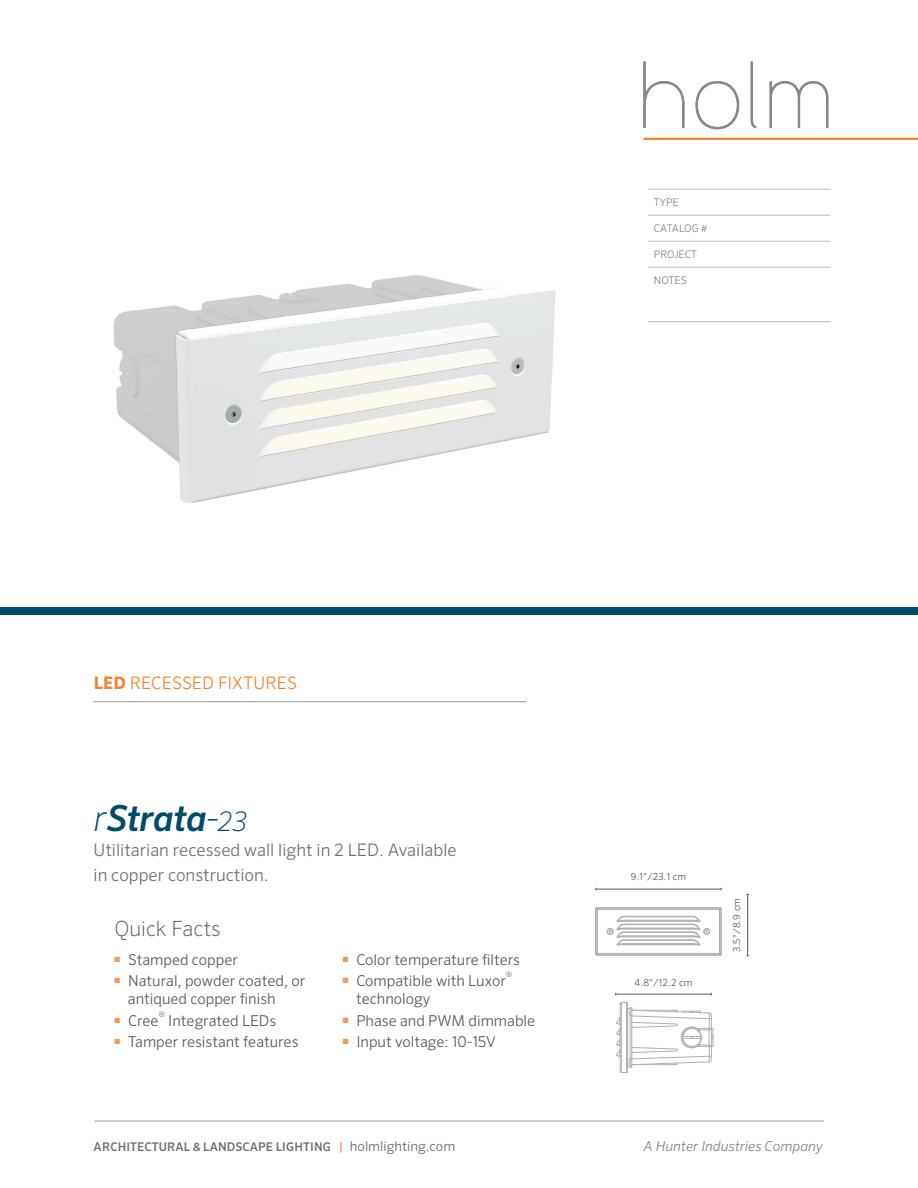
<style>
.page{position:relative;width:918px;height:1188px;background:#fff}
.page>*{position:absolute;margin:0;border:0;box-sizing:border-box;transform-origin:0 0}
.t1{font:italic 500 36px "Sero Pro";letter-spacing:-.015em;color:#014c6a}
.t2{font:200 21px "Sero Pro";color:#57585a}
.t3{font:300 17.25px/24.8px "Sero Pro";color:#706f6b}
.t4{font:300 17.25px "Sero Pro";color:#f5822e}
.t5{font:300 15px/18px "Sero Pro";color:#57585a}
.t6{font:italic 300 13.65px "Sero Pro";color:#808285}
.t7{font:500 12px "Sero Pro";letter-spacing:.01em;color:#706e6b}
.t8{font:300 10.5px "Sero Pro";color:#808285}
.t9{font:300 10.5px "Sero Pro";letter-spacing:-.03em;color:#808285}
.t10{font:300 9.75px "Sero Pro";letter-spacing:.02em;color:#57585a}
.t11{font:300 7.5px "Sero Pro";color:#57585a}
.s1{font-weight:700}
.s2{font-weight:200}
.s3{font-weight:200;font-size:27px}
.s4{color:#f79953}
.s5{font-weight:300;font-size:13.5px;color:#726762}
</style>
<div class="page">
<hr style="left:644px;top:138px;width:274px;height:2px;background:#f5822e">
<hr style="left:94px;top:1121px;width:730px;height:1px;background:#9b9896">
<hr style="left:94px;top:701px;width:433px;height:1px;background:#9b9796">
<svg style="left:643px;top:61px;width:42px;height:67px"></svg>
<svg style="left:695px;top:81px;width:44px;height:48px"></svg>
<svg style="left:751px;top:61px;width:6px;height:67px"></svg>
<svg style="left:770px;top:81px;width:58px;height:47px"></svg>
<div style="left:0;top:608px;width:918px;height:7px;background:#014c6a"></div>
<hr style="left:648px;top:189px;width:71px;height:1px;background:#bcbdc0">
<hr style="left:719px;top:189px;width:112px;height:1px;background:#bcbdc0">
<hr style="left:648px;top:215px;width:71px;height:1px;background:#bcbdc0">
<hr style="left:719px;top:215px;width:112px;height:1px;background:#bcbdc0">
<hr style="left:648px;top:241px;width:71px;height:1px;background:#bcbdc0">
<hr style="left:719px;top:241px;width:112px;height:1px;background:#bcbdc0">
<hr style="left:648px;top:267px;width:71px;height:1px;background:#bcbdc0">
<hr style="left:719px;top:267px;width:112px;height:1px;background:#bcbdc0">
<hr style="left:648px;top:321px;width:71px;height:1px;background:#bcbdc0">
<hr style="left:719px;top:321px;width:112px;height:1px;background:#bcbdc0">
<img style="left:113px;top:275px;width:443px;height:228px">
<hr style="left:747px;top:894px;width:1px;height:62px;background:#57585a">
<hr style="left:596px;top:889px;width:125px;height:1px;background:#57585a">
<svg style="left:609px;top:916px;width:99px;height:29px"></svg>
<hr style="left:624px;top:916px;width:69px;height:1px;background:#939598">
<hr style="left:624px;top:924px;width:69px;height:1px;background:#939598">
<hr style="left:624px;top:932px;width:69px;height:1px;background:#939598">
<hr style="left:624px;top:939px;width:69px;height:1px;background:#939598">
<hr style="left:619px;top:945px;width:79px;height:1px;background:#939598">
<hr style="left:619px;top:929px;width:79px;height:1px;background:#939598">
<hr style="left:719px;top:910px;width:1px;height:43px;background:#939598">
<hr style="left:597px;top:953px;width:123px;height:1px;background:#939598">
<hr style="left:597px;top:910px;width:1px;height:43px;background:#939598">
<hr style="left:597px;top:909px;width:123px;height:1px;background:#939598">
<div style="left:607px;top:928px;width:6px;height:7px;border:1px solid #939598;border-radius:50%"></div>
<div style="left:704px;top:928px;width:6px;height:7px;border:1px solid #939598;border-radius:50%"></div>
<hr style="left:619px;top:921px;width:79px;height:1px;background:#939598">
<hr style="left:619px;top:937px;width:79px;height:1px;background:#939598">
<hr style="left:597px;top:954px;width:123px;height:1px;background:#939598">
<hr style="left:596px;top:909px;width:1px;height:45px;background:#939598">
<hr style="left:597px;top:908px;width:123px;height:1px;background:#939598">
<hr style="left:720px;top:909px;width:1px;height:45px;background:#939598">
<hr style="left:596px;top:955px;width:125px;height:1px;background:#939598">
<hr style="left:596px;top:907px;width:125px;height:1px;background:#939598">
<hr style="left:721px;top:909px;width:1px;height:45px;background:#939598">
<hr style="left:595px;top:909px;width:1px;height:45px;background:#939598">
<hr style="left:616px;top:994px;width:95px;height:1px;background:#57585a">
<svg style="left:616px;top:1002px;width:98px;height:71px"></svg>
<p class="t8" style="left:654px;top:196px;width:26px">TYPE</p>
<p class="t9" style="left:654px;top:222px;width:55px">CATALOG #</p>
<p class="t8" style="left:654px;top:248px;width:44px">PROJECT</p>
<p class="t8" style="left:654px;top:274px;width:34px">NOTES</p>
<p class="t4" style="left:94px;top:672px;width:205px"><span class="s1">LED</span> RECESSED FIXTURES</p>
<h1 class="t1" style="left:94px;top:797px;width:155px"><span class="s2">r</span>Strata<span class="s2">-</span><span class="s3">23</span></h1>
<p class="t3" style="left:94px;top:837px;width:365px">Utilitarian recessed wall light in 2 LED. Available in copper construction.</p>
<h2 class="t2" style="left:114px;top:916px;width:108px">Quick Facts</h2>
<p class="t5" style="left:114px;top:950px;width:125px"><sup>■</sup> Stamped copper</p>
<p class="t5" style="left:128px;top:972px;width:179px;text-indent:-13px"><sup>■</sup> Natural, powder coated, or antiqued copper finish</p>
<p class="t5" style="left:114px;top:1011px;width:46px"><sup>■</sup> Cree</p>
<p class="t11" style="left:159px;top:1010px;width:8px">®</p>
<p class="t5" style="left:168px;top:1011px;width:109px">Integrated LEDs</p>
<p class="t5" style="left:114px;top:1033px;width:186px"><sup>■</sup> Tamper resistant features</p>
<p class="t5" style="left:343px;top:950px;width:179px"><sup>■</sup> Color temperature filters</p>
<p class="t5" style="left:343px;top:972px;width:165px"><sup>■</sup> Compatible with Luxor</p>
<p class="t11" style="left:506px;top:970px;width:8px">®</p>
<p class="t5" style="left:356px;top:990px;width:76px">technology</p>
<p class="t5" style="left:343px;top:1011px;width:194px"><sup>■</sup> Phase and PWM dimmable</p>
<p class="t5" style="left:343px;top:1033px;width:155px"><sup>■</sup> Input voltage: 10-15V</p>
<p class="t10" style="left:631px;top:871px;width:57px">9.1"/23.1 cm</p>
<p class="t10" style="left:635px;top:976px;width:59px">4.8"/12.2 cm</p>
<p class="t10" style="left:731px;top:952px;width:55px;rotate:-90deg">3.5"/8.9 cm</p>
<p class="t7" style="left:94px;top:1139px;width:363px">ARCHITECTURAL &amp; LANDSCAPE LIGHTING <span class="s4">|</span> <span class="s5">holmlighting.com</span></p>
<p class="t6" style="left:643px;top:1138px;width:181px">A Hunter Industries Company</p>
</div>
